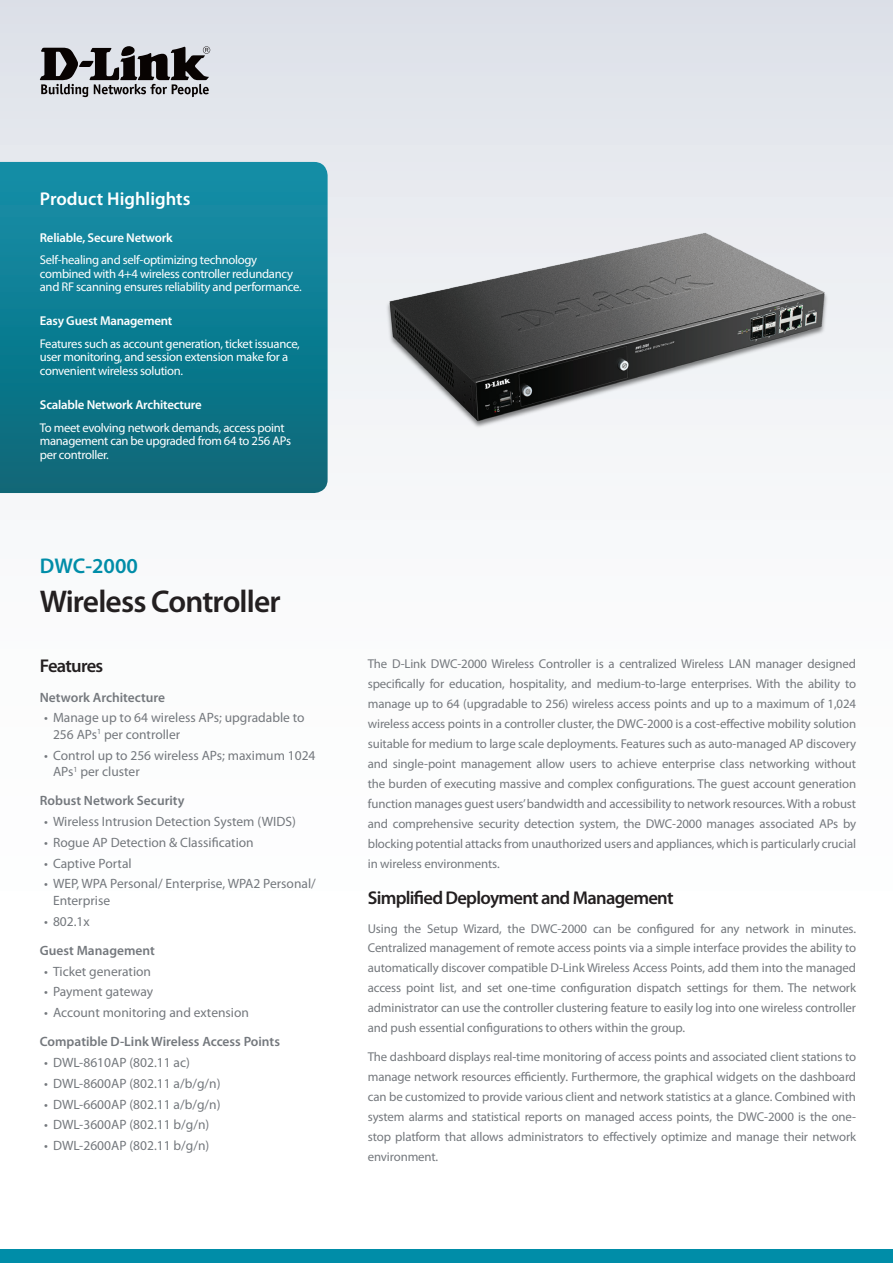
<style>
.page{position:relative;width:893px;height:1263px;background:#fff}
.page>*{position:absolute;margin:0;border:0;box-sizing:border-box;transform-origin:0 0}
.t1{font:600 31.5px "Myriad Pro";letter-spacing:-.025em;color:#231f20}
.t2{font:600 21.3px "Myriad Pro";color:#008da8}
.t3{font:600 18.6px "Myriad Pro";letter-spacing:-.04em;color:#231f20}
.t4{font:600 18.6px "Myriad Pro";color:#fff}
.t5{font:13.5px/16.5px "Myriad Pro";color:#74787d}
.t6{font:600 13.5px "Myriad Pro";color:#74787d}
.t7{font:12.9px/20px "Myriad Pro";letter-spacing:-.01em;color:#74787d;text-align:justify}
.t8{font:600 12.9px "Myriad Pro";letter-spacing:-.015em;color:#fff}
.t9{font:12.6px/13.5px "Myriad Pro";letter-spacing:-.025em;color:#fff}
</style>
<div class="page">
<div style="left:0;top:0;width:893px;height:1084px;background:linear-gradient(to bottom,#e3e6ec,#fff)"></div>
<div style="left:0;top:1249px;width:893px;height:14px;background:#008da8"></div>
<svg style="left:0;top:162px;width:328px;height:331px;background:#0f7c90"></svg>
<svg style="left:40px;top:46px;width:170px;height:51px;background:#807f83"></svg>
<img style="left:368px;top:212px;width:478px;height:230px">
<h3 class="t4" style="left:40px;top:187px;width:152px">Product Highlights</h3>
<p class="t8" style="left:40px;top:229px;width:134px">Reliable, Secure Network</p>
<p class="t9" style="left:40px;top:253px;width:263px">Self-healing and self-optimizing technology combined with 4+4 wireless controller redundancy and RF scanning ensures reliability and performance.</p>
<p class="t8" style="left:40px;top:313px;width:134px">Easy Guest Management</p>
<p class="t9" style="left:40px;top:337px;width:261px">Features such as account generation, ticket issuance, user monitoring, and session extension make for a convenient wireless solution.</p>
<p class="t8" style="left:40px;top:397px;width:163px">Scalable Network Architecture</p>
<p class="t9" style="left:40px;top:421px;width:253px">To meet evolving network demands, access point management can be upgraded from 64 to 256 APs per controller.</p>
<h2 class="t2" style="left:40px;top:552px;width:100px">DWC-2000</h2>
<h1 class="t1" style="left:40px;top:582px;width:242px">Wireless Controller</h1>
<h3 class="t3" style="left:40px;top:654px;width:65px">Features</h3>
<p class="t6" style="left:40px;top:688px;width:127px">Network Architecture</p>
<p class="t5" style="left:53px;top:709px;width:253px;text-indent:-9px">• Manage up to 64 wireless APs; upgradable to<br>256 APs<sup>1</sup> per controller</p>
<p class="t5" style="left:53px;top:747px;width:264px;text-indent:-9px">• Control up to 256 wireless APs; maximum 1024<br>APs<sup>1</sup> per cluster</p>
<p class="t6" style="left:40px;top:792px;width:146px">Robust Network Security</p>
<p class="t5" style="left:44px;top:813px;width:253px">• Wireless Intrusion Detection System (WIDS)</p>
<p class="t5" style="left:44px;top:834px;width:211px">• Rogue AP Detection &amp; Classification</p>
<p class="t5" style="left:44px;top:855px;width:89px">• Captive Portal</p>
<p class="t5" style="left:53px;top:875px;width:264px;text-indent:-9px">• WEP, WPA Personal/ Enterprise, WPA2 Personal/<br>Enterprise</p>
<p class="t5" style="left:44px;top:913px;width:47px">• 802.1x</p>
<p class="t6" style="left:40px;top:942px;width:117px">Guest Management</p>
<p class="t5" style="left:44px;top:963px;width:108px">• Ticket generation</p>
<p class="t5" style="left:44px;top:983px;width:111px">• Payment gateway</p>
<p class="t5" style="left:44px;top:1004px;width:206px">• Account monitoring and extension</p>
<p class="t6" style="left:40px;top:1033px;width:242px">Compatible D-Link Wireless Access Points</p>
<p class="t5" style="left:44px;top:1054px;width:147px">• DWL-8610AP (802.11 ac)</p>
<p class="t5" style="left:44px;top:1075px;width:178px">• DWL-8600AP (802.11 a/b/g/n)</p>
<p class="t5" style="left:44px;top:1096px;width:178px">• DWL-6600AP (802.11 a/b/g/n)</p>
<p class="t5" style="left:44px;top:1116px;width:167px">• DWL-3600AP (802.11 b/g/n)</p>
<p class="t5" style="left:44px;top:1137px;width:167px">• DWL-2600AP (802.11 b/g/n)</p>
<p class="t7" style="left:368px;top:654px;width:490px">The D-Link DWC-2000 Wireless Controller is a centralized Wireless LAN manager designed specifically for education, hospitality, and medium-to-large enterprises. With the ability to manage up to 64 (upgradable to 256) wireless access points and up to a maximum of 1,024 wireless access points in a controller cluster, the DWC-2000 is a cost-effective mobility solution suitable for medium to large scale deployments. Features such as auto-managed AP discovery and single-point management allow users to achieve enterprise class networking without the burden of executing massive and complex configurations. The guest account generation function manages guest users’ bandwidth and accessibility to network resources. With a robust and comprehensive security detection system, the DWC-2000 manages associated APs by blocking potential attacks from unauthorized users and appliances, which is particularly crucial in wireless environments.</p>
<h3 class="t3" style="left:368px;top:885px;width:307px">Simplified Deployment and Management</h3>
<p class="t7" style="left:368px;top:918px;width:490px">Using the Setup Wizard, the DWC-2000 can be configured for any network in minutes.<br>Centralized management of remote access points via a simple interface provides the ability to automatically discover compatible D-Link Wireless Access Points, add them into the managed access point list, and set one-time configuration dispatch settings for them. The network administrator can use the controller clustering feature to easily log into one wireless controller and push essential configurations to others within the group.</p>
<p class="t7" style="left:368px;top:1047px;width:490px">The dashboard displays real-time monitoring of access points and associated client stations to manage network resources efficiently. Furthermore, the graphical widgets on the dashboard can be customized to provide various client and network statistics at a glance. Combined with system alarms and statistical reports on managed access points, the DWC-2000 is the one&shy;stop platform that allows administrators to effectively optimize and manage their network environment.</p>
</div>
